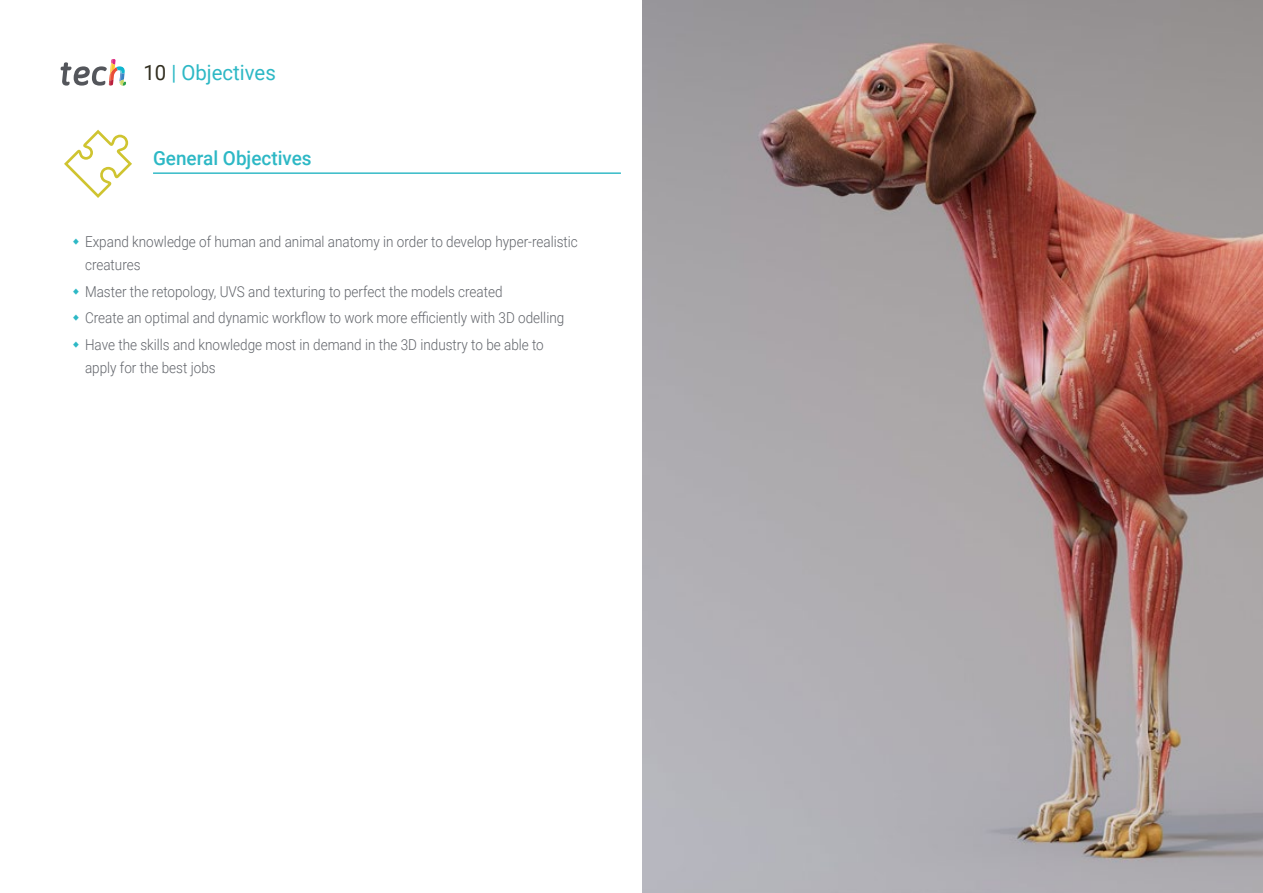
<style>
.page{position:relative;width:1263px;height:893px;background:#fff}
.page>*{position:absolute;margin:0;border:0;box-sizing:border-box;transform-origin:0 0}
.t1{font:21px "Roboto";color:#2db8c5}
.t2{font:500 19.5px "Roboto";color:#2db8c5}
.t3{font:300 15px/26.7px "Roboto";color:#61646a;scale:.9 1}
.s1{color:#312e20}
</style>
<div class="page">
<hr style="left:153px;top:173px;width:468px;height:1px;background:#2db8c5">
<svg style="left:64px;top:130px;width:68px;height:68px"></svg>
<img style="left:642px;top:0;width:621px;height:893px">
<svg style="left:61px;top:59px;width:65px;height:27px"></svg>
<h1 class="t1" style="left:144px;top:57px;width:134px"><span class="s1">10</span> | Objectives</h1>
<h2 class="t2" style="left:153px;top:144px;width:160px">General Objectives</h2>
<p class="t3" style="left:85px;top:230px;width:549px;line-height:22.5px">Expand knowledge of human and animal anatomy in order to develop hyper-realistic creatures</p>
<p class="t3" style="left:85px;top:277px;width:534px">Master the retopology, UVS and texturing to perfect the models created<br>Create an optimal and dynamic workflow to work more efficiently with 3D odelling<br>Have the skills and knowledge most in demand in the 3D industry to be able to</p>
<p class="t3" style="left:85px;top:353px;width:147px">apply for the best jobs</p>
</div>
